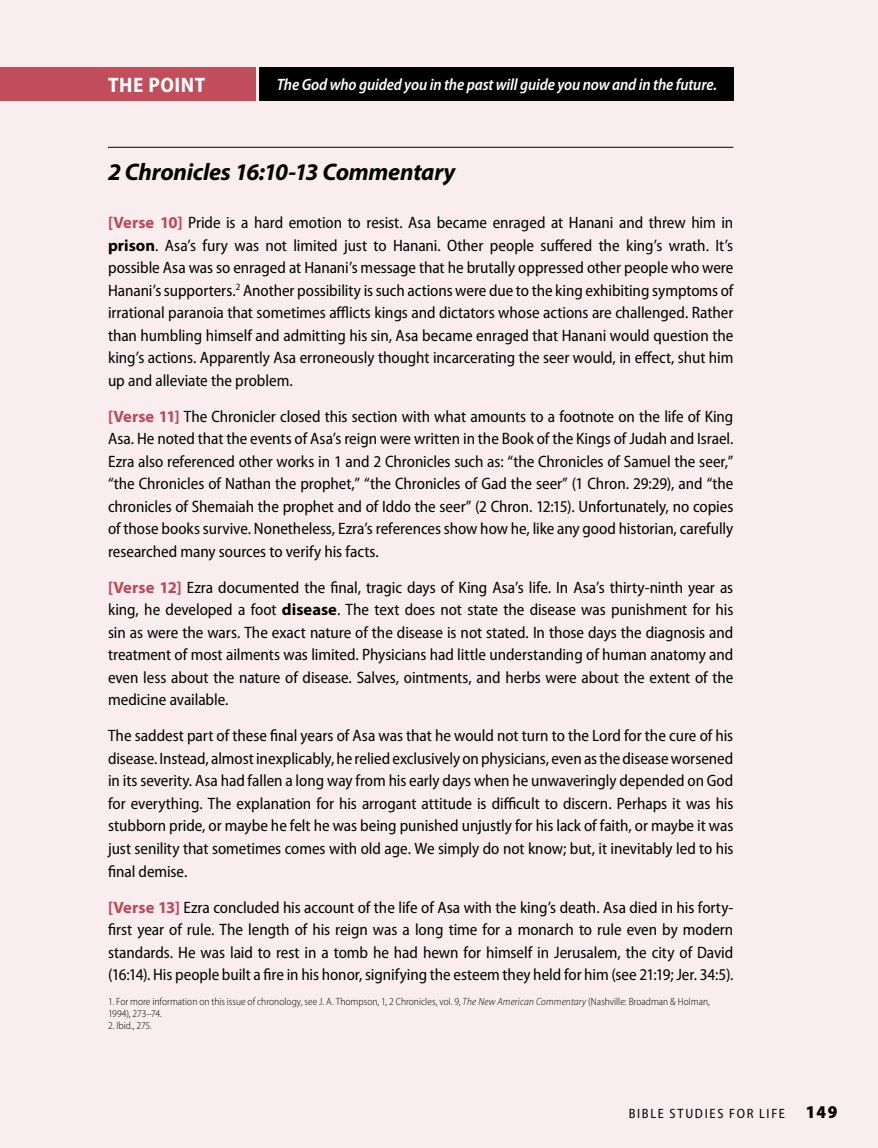
<style>
.page{position:relative;width:878px;height:1148px;background:#f9edef}
.page>*{position:absolute;margin:0;border:0;box-sizing:border-box;transform-origin:0 0}
.t1{font:italic 700 24px "Myriad Pro";letter-spacing:-.01em;color:#000}
.t2{font:700 semi-condensed 21px "Myriad Pro";letter-spacing:.025em;color:#fff}
.t3{font:semi-condensed 16.5px/22.5px "Myriad Pro";letter-spacing:-.005em;color:#000;text-align:justify}
.t4{font:italic 600 semi-condensed 16.5px "Myriad Pro";letter-spacing:-.01em;color:#fff}
.t5{font:semi-condensed 13.5px "Myriad Pro";letter-spacing:.125em;color:#000}
.t6{font:300 semi-condensed 10.5px/12px "Myriad Pro";color:#000}
.s1{font-weight:700;font-stretch:normal;color:#c24e5c}
.s2{font-weight:700;font-stretch:normal}
.s3{font-style:italic}
.s4{font-weight:900;font-size:18px}
</style>
<div class="page">
<div style="left:0;top:68px;width:256px;height:33px;background:#c24e5c"></div>
<div style="left:259px;top:68px;width:474px;height:33px;background:#000"></div>
<hr style="left:108px;top:147px;width:625px;height:1px;background:#000">
<p class="t2" style="left:108px;top:73px;width:98px">THE POINT</p>
<p class="t4" style="left:277px;top:76px;width:442px">The God who guided you in the past will guide you now and in the future.</p>
<h1 class="t1" style="left:108px;top:156px;width:349px">2 Chronicles 16:10-13 Commentary</h1>
<p class="t3" style="left:108px;top:212px;width:627px"><span class="s1">[Verse 10]</span> Pride is a hard emotion to resist. Asa became enraged at Hanani and threw him in <span class="s2">prison</span>. Asa’s fury was not limited just to Hanani. Other people suffered the king’s wrath. It’s possible Asa was so enraged at Hanani’s message that he brutally oppressed other people who were Hanani’s supporters.<sup>2</sup> Another possibility is such actions were due to the king exhibiting symptoms of irrational paranoia that sometimes afflicts kings and dictators whose actions are challenged. Rather than humbling himself and admitting his sin, Asa became enraged that Hanani would question the king’s actions. Apparently Asa erroneously thought incarcerating the seer would, in effect, shut him up and alleviate the problem.</p>
<p class="t3" style="left:108px;top:405px;width:627px"><span class="s1">[Verse 11]</span> The Chronicler closed this section with what amounts to a footnote on the life of King Asa. He noted that the events of Asa’s reign were written in the Book of the Kings of Judah and Israel.<br>Ezra also referenced other works in 1 and 2 Chronicles such as: “the Chronicles of Samuel the seer,” “the Chronicles of Nathan the prophet,” “the Chronicles of Gad the seer” (1 Chron. 29:29), and “the chronicles of Shemaiah the prophet and of Iddo the seer” (2 Chron. 12:15). Unfortunately, no copies of those books survive. Nonetheless, Ezra’s references show how he, like any good historian, carefully researched many sources to verify his facts.</p>
<p class="t3" style="left:108px;top:576px;width:627px"><span class="s1">[Verse 12]</span> Ezra documented the final, tragic days of King Asa’s life. In Asa’s thirty-ninth year as king, he developed a foot <span class="s2">disease</span>. The text does not state the disease was punishment for his sin as were the wars. The exact nature of the disease is not stated. In those days the diagnosis and treatment of most ailments was limited. Physicians had little understanding of human anatomy and even less about the nature of disease. Salves, ointments, and herbs were about the extent of the medicine available.</p>
<p class="t3" style="left:108px;top:725px;width:627px">The saddest part of these final years of Asa was that he would not turn to the Lord for the cure of his disease. Instead, almost inexplicably, he relied exclusively on physicians, even as the disease worsened in its severity. Asa had fallen a long way from his early days when he unwaveringly depended on God for everything. The explanation for his arrogant attitude is difficult to discern. Perhaps it was his stubborn pride, or maybe he felt he was being punished unjustly for his lack of faith, or maybe it was just senility that sometimes comes with old age. We simply do not know; but, it inevitably led to his final demise.</p>
<p class="t3" style="left:108px;top:896px;width:627px"><span class="s1">[Verse 13]</span> Ezra concluded his account of the life of Asa with the king’s death. Asa died in his forty&shy;first year of rule. The length of his reign was a long time for a monarch to rule even by modern standards. He was laid to rest in a tomb he had hewn for himself in Jerusalem, the city of David (16:14). His people built a fire in his honor, signifying the esteem they held for him (see 21:19; Jer. 34:5).</p>
<p class="t6" style="left:108px;top:996px;width:603px">1. For more information on this issue of chronology, see J. A. Thompson, 1, 2 Chronicles, vol. 9, <span class="s3">The New American Commentary</span> (Nashville: Broadman &amp; Holman,<br>1994), 273–74.</p>
<p class="t6" style="left:108px;top:1020px;width:45px">2. Ibid., 275.</p>
<p class="t5" style="left:628px;top:1106px;width:210px">BIBLE STUDIES FOR LIFE <span class="s4">149</span></p>
</div>
